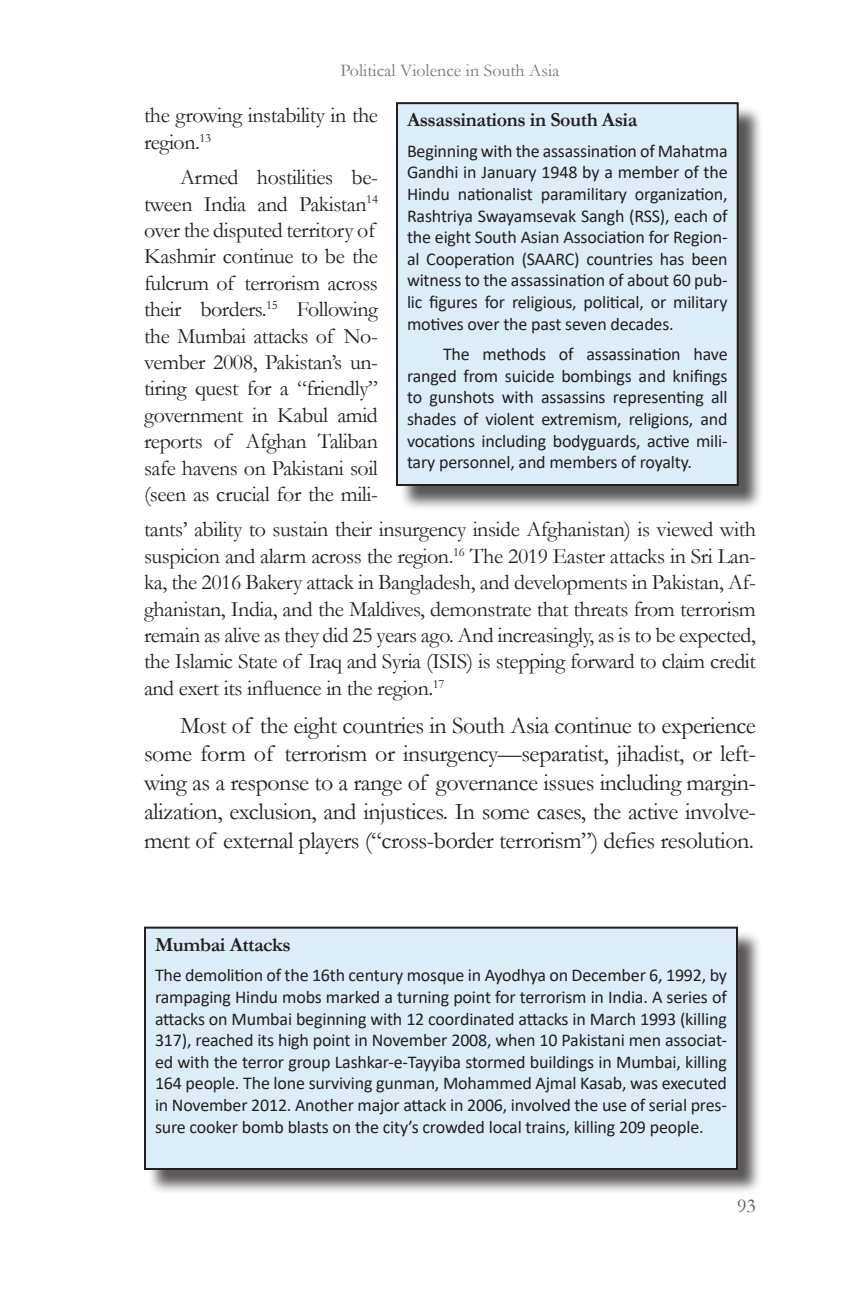
<style>
.page{position:relative;width:864px;height:1296px;background:#fff}
.page>*{position:absolute;margin:0;border:0;box-sizing:border-box;transform-origin:0 0}
.Body_text_-_book{font:24px/28.8px "Garamond";letter-spacing:-.02em;color:#231f20;text-align:justify}
.Body_text_-_book-2{font:22px/26.4px "Garamond";letter-spacing:-.02em;color:#231f20}
.Body_text_-_first_pa{font:22px/26.4px "Garamond";letter-spacing:-.02em;color:#231f20}
.SUBHEAD_2{font:700 20px "Garamond";letter-spacing:-.02em;color:#231f20}
.t1{font:20px "Garamond";color:#57585a}
.Box_Text-_first_para{font:18px/21.6px "Calibri";letter-spacing:-.01em;color:#231f20;text-align:justify}
.Box_Text{font:18px/21.6px "Calibri";letter-spacing:-.01em;color:#231f20;text-align:justify}
.t2{font:18px "Garamond";color:#76787b}
</style>
<div class="page">
<div style="left:399px;top:105px;width:364px;height:406px;background:#231f20;opacity:.75"></div>
<div style="left:397px;top:103px;width:341px;height:382px;background:#ddedf7"></div>
<div style="left:396px;top:102px;width:343px;height:384px;border:2px solid #231f20"></div>
<div style="left:147px;top:930px;width:616px;height:265px;background:#231f20;opacity:.75"></div>
<div style="left:145px;top:928px;width:592px;height:241px;background:#ddedf7"></div>
<div style="left:144px;top:927px;width:594px;height:243px;border:2px solid #231f20"></div>
<p class="t2" style="left:340px;top:58px;width:221px">Political Violence in South Asia</p>
<p class="SUBHEAD_2" style="left:407px;top:106px;width:232px">Assassinations in South Asia</p>
<p class="Box_Text-_first_para" style="left:407px;top:140px;width:322px">Beginning with the assassination of Mahatma Gandhi in January 1948 by a member of the Hindu nationalist paramilitary organization, Rashtriya Swayamsevak Sangh (RSS), each of the eight South Asian Association for Region&shy;al Cooperation (SAARC) countries has been witness to the assassination of about 60 pub&shy;lic figures for religious, political, or military motives over the past seven decades.</p>
<p class="Box_Text" style="left:407px;top:343px;width:322px;text-indent:36px">The methods of assassination have ranged from suicide bombings and knifings to gunshots with assassins representing all shades of violent extremism, religions, and vocations including bodyguards, active mili&shy;tary personnel, and members of royalty.</p>
<p class="Body_text_-_first_pa" style="left:144px;top:102px;width:235px">the growing instability in the region.<sup>13</sup></p>
<p class="Body_text_-_book-2" style="left:144px;top:164px;width:236px;text-indent:36px">Armed hostilities be&shy;tween India and Pakistan<sup>14 </sup>over the disputed territory of<br>Kashmir continue to be the fulcrum of terrorism across their borders.<sup>15</sup> Following the Mumbai attacks of No&shy;vember 2008, Pakistan’s un&shy;tiring quest for a “friendly” government in Kabul amid reports of Afghan Taliban safe havens on Pakistani soil (seen as crucial for the mili-</p>
<p class="Body_text_-_book-2" style="left:144px;top:516px;width:614px;text-align:justify">tants’ ability to sustain their insurgency inside Afghanistan) is viewed with suspicion and alarm across the region.<sup>16</sup> The 2019 Easter attacks in Sri Lan&shy;ka, the 2016 Bakery attack in Bangladesh, and developments in Pakistan, Af&shy;ghanistan, India, and the Maldives, demonstrate that threats from terrorism remain as alive as they did 25 years ago. And increasingly, as is to be expected, the Islamic State of Iraq and Syria (ISIS) is stepping forward to claim credit and exert its influence in the region.<sup>17</sup></p>
<p class="Body_text_-_book" style="left:144px;top:710px;width:614px;text-indent:36px">Most of the eight countries in South Asia continue to experience some form of terrorism or insurgency—separatist, jihadist, or left&shy;wing as a response to a range of governance issues including margin&shy;alization, exclusion, and injustices. In some cases, the active involve&shy;ment of external players (“cross-border terrorism”) defies resolution.</p>
<p class="SUBHEAD_2" style="left:155px;top:931px;width:137px">Mumbai Attacks</p>
<p class="Box_Text-_first_para" style="left:155px;top:964px;width:574px">The demolition of the 16th century mosque in Ayodhya on December 6, 1992, by rampaging Hindu mobs marked a turning point for terrorism in India. A series of attacks on Mumbai beginning with 12 coordinated attacks in March 1993 (killing 317), reached its high point in November 2008, when 10 Pakistani men associat&shy;ed with the terror group Lashkar-e-Tayyiba stormed buildings in Mumbai, killing 164 people. The lone surviving gunman, Mohammed Ajmal Kasab, was executed in November 2012. Another major attack in 2006, involved the use of serial pres&shy;sure cooker bomb blasts on the city’s crowded local trains, killing 209 people.</p>
<p class="t1" style="left:737px;top:1192px;width:20px">93</p>
</div>
